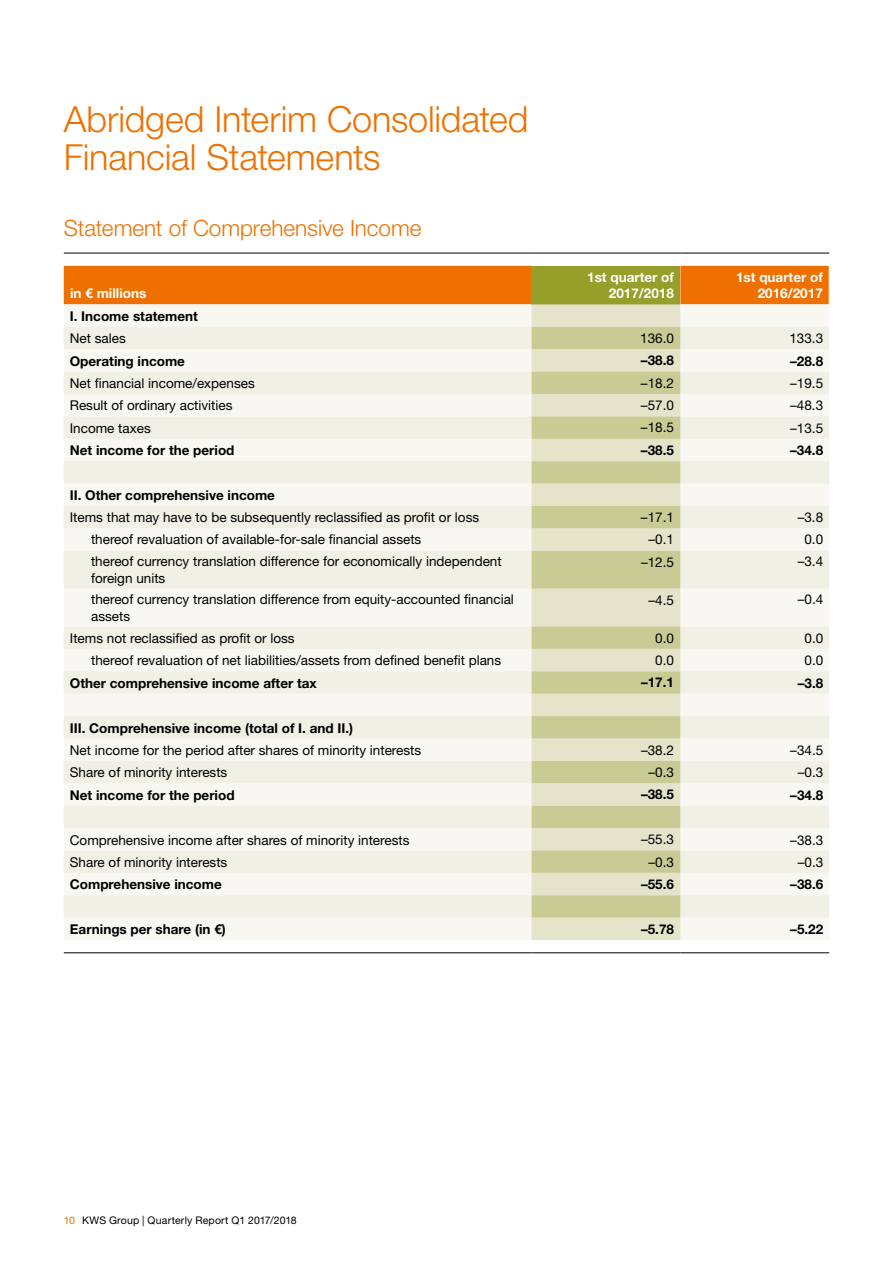
<style>
.page{position:relative;width:893px;height:1263px;background:#fff}
.page>*{position:absolute;margin:0;border:0;box-sizing:border-box;transform-origin:0 0}
.t1{font:300 36px/37.5px "Helvetica Neue LT Std";letter-spacing:-.005em;color:#ee7100}
.t2{font:300 22.5px "Helvetica Neue LT Std";color:#ee7100}
.t3{font:13.5px/16.2px "Helvetica Neue LT Std";color:#000}
.t4{font:700 13.5px "Helvetica Neue LT Std";color:#000}
.t5{font:700 13.5px/16.2px "Helvetica Neue LT Std";color:#fff;text-align:right}
.t6{font:10.5px "Helvetica Neue LT Std";letter-spacing:.015em;color:#000}
.s1{color:#ee7100}
</style>
<div class="page">
<div style="left:64px;top:266px;width:765px;height:38px;background:#ee7100"></div>
<div style="left:531px;top:266px;width:149px;height:38px;background:#979f2b"></div>
<div style="left:64px;top:304px;width:765px;height:636px;background:#f8f7f2"></div>
<div style="left:531px;top:304px;width:149px;height:636px;background:#e3e4ca"></div>
<svg style="left:64px;top:327px;width:765px;height:591px;fill:#f2f1e7"></svg>
<svg style="left:531px;top:327px;width:149px;height:591px;background:#d5d7af"></svg>
<hr style="left:64px;top:253px;width:467px;height:1px;background:#000">
<hr style="left:531px;top:253px;width:149px;height:1px;background:#000">
<hr style="left:680px;top:253px;width:149px;height:1px;background:#000">
<hr style="left:64px;top:952px;width:467px;height:1px;background:#000">
<hr style="left:531px;top:952px;width:149px;height:1px;background:#000">
<hr style="left:680px;top:952px;width:149px;height:1px;background:#000">
<h1 class="t1" style="left:64px;top:100px;width:466px">Abridged Interim Consolidated<br>Financial Statements</h1>
<h2 class="t2" style="left:64px;top:214px;width:359px">Statement of Comprehensive Income</h2>
<p class="t5" style="left:70px;top:285px;width:78px">in € millions</p>
<p class="t5" style="left:587px;top:269px;width:88px">1st quarter of<br>2017/2018</p>
<p class="t5" style="left:736px;top:269px;width:88px">1st quarter of<br>2016/2017</p>
<p class="t4" style="left:70px;top:308px;width:130px">I. Income statement</p>
<p class="t3" style="left:70px;top:330px;width:57px">Net sales</p>
<p class="t3" style="left:640px;top:330px;width:35px">136.0</p>
<p class="t3" style="left:789px;top:330px;width:35px">133.3</p>
<p class="t4" style="left:70px;top:352px;width:117px">Operating income</p>
<p class="t4" style="left:641px;top:352px;width:35px">–38.8</p>
<p class="t4" style="left:790px;top:352px;width:35px">–28.8</p>
<p class="t3" style="left:70px;top:375px;width:187px">Net financial income/expenses</p>
<p class="t3" style="left:641px;top:375px;width:35px">–18.2</p>
<p class="t3" style="left:790px;top:375px;width:35px">–19.5</p>
<p class="t3" style="left:70px;top:397px;width:164px">Result of ordinary activities</p>
<p class="t3" style="left:641px;top:397px;width:35px">–57.0</p>
<p class="t3" style="left:790px;top:397px;width:35px">–48.3</p>
<p class="t3" style="left:70px;top:420px;width:83px">Income taxes</p>
<p class="t3" style="left:641px;top:419px;width:35px">–18.5</p>
<p class="t3" style="left:790px;top:420px;width:35px">–13.5</p>
<p class="t4" style="left:70px;top:442px;width:166px">Net income for the period</p>
<p class="t4" style="left:641px;top:442px;width:35px">–38.5</p>
<p class="t4" style="left:790px;top:442px;width:35px">–34.8</p>
<p class="t4" style="left:70px;top:487px;width:207px">II. Other comprehensive income</p>
<p class="t3" style="left:70px;top:509px;width:411px">Items that may have to be subsequently reclassified as profit or loss</p>
<p class="t3" style="left:641px;top:509px;width:35px">–17.1</p>
<p class="t3" style="left:798px;top:509px;width:27px">–3.8</p>
<p class="t3" style="left:91px;top:531px;width:332px">thereof revaluation of available-for-sale financial assets</p>
<p class="t3" style="left:648px;top:531px;width:27px">–0.1</p>
<p class="t3" style="left:804px;top:531px;width:20px">0.0</p>
<p class="t3" style="left:91px;top:553px;width:412px">thereof currency translation difference for economically independent foreign units</p>
<p class="t3" style="left:641px;top:554px;width:35px">–12.5</p>
<p class="t3" style="left:798px;top:553px;width:27px">–3.4</p>
<p class="t3" style="left:91px;top:591px;width:424px">thereof currency translation difference from equity-accounted financial assets</p>
<p class="t3" style="left:648px;top:592px;width:27px">–4.5</p>
<p class="t3" style="left:798px;top:591px;width:27px">–0.4</p>
<p class="t3" style="left:70px;top:630px;width:226px">Items not reclassified as profit or loss</p>
<p class="t3" style="left:655px;top:629px;width:20px">0.0</p>
<p class="t3" style="left:804px;top:630px;width:20px">0.0</p>
<p class="t3" style="left:91px;top:652px;width:412px">thereof revaluation of net liabilities/assets from defined benefit plans</p>
<p class="t3" style="left:655px;top:652px;width:20px">0.0</p>
<p class="t3" style="left:804px;top:652px;width:20px">0.0</p>
<p class="t4" style="left:70px;top:674px;width:248px">Other comprehensive income after tax</p>
<p class="t4" style="left:641px;top:674px;width:35px">–17.1</p>
<p class="t4" style="left:798px;top:674px;width:27px">–3.8</p>
<p class="t4" style="left:70px;top:719px;width:285px">III. Comprehensive income (total of I. and II.)</p>
<p class="t3" style="left:70px;top:742px;width:353px">Net income for the period after shares of minority interests</p>
<p class="t3" style="left:641px;top:741px;width:35px">–38.2</p>
<p class="t3" style="left:790px;top:742px;width:35px">–34.5</p>
<p class="t3" style="left:70px;top:764px;width:159px">Share of minority interests</p>
<p class="t3" style="left:648px;top:764px;width:27px">–0.3</p>
<p class="t3" style="left:798px;top:764px;width:27px">–0.3</p>
<p class="t4" style="left:70px;top:786px;width:166px">Net income for the period</p>
<p class="t4" style="left:641px;top:786px;width:35px">–38.5</p>
<p class="t4" style="left:790px;top:786px;width:35px">–34.8</p>
<p class="t3" style="left:70px;top:831px;width:341px">Comprehensive income after shares of minority interests</p>
<p class="t3" style="left:641px;top:831px;width:35px">–55.3</p>
<p class="t3" style="left:790px;top:831px;width:35px">–38.3</p>
<p class="t3" style="left:70px;top:854px;width:159px">Share of minority interests</p>
<p class="t3" style="left:648px;top:853px;width:27px">–0.3</p>
<p class="t3" style="left:798px;top:854px;width:27px">–0.3</p>
<p class="t4" style="left:70px;top:876px;width:153px">Comprehensive income</p>
<p class="t4" style="left:641px;top:876px;width:35px">–55.6</p>
<p class="t4" style="left:790px;top:876px;width:35px">–38.6</p>
<p class="t4" style="left:70px;top:921px;width:157px">Earnings per share (in €)</p>
<p class="t4" style="left:641px;top:920px;width:35px">–5.78</p>
<p class="t4" style="left:790px;top:921px;width:35px">–5.22</p>
<p class="t6" style="left:64px;top:1214px;width:234px"><span class="s1">10</span> KWS Group | Quarterly Report Q1 2017/2018</p>
</div>
